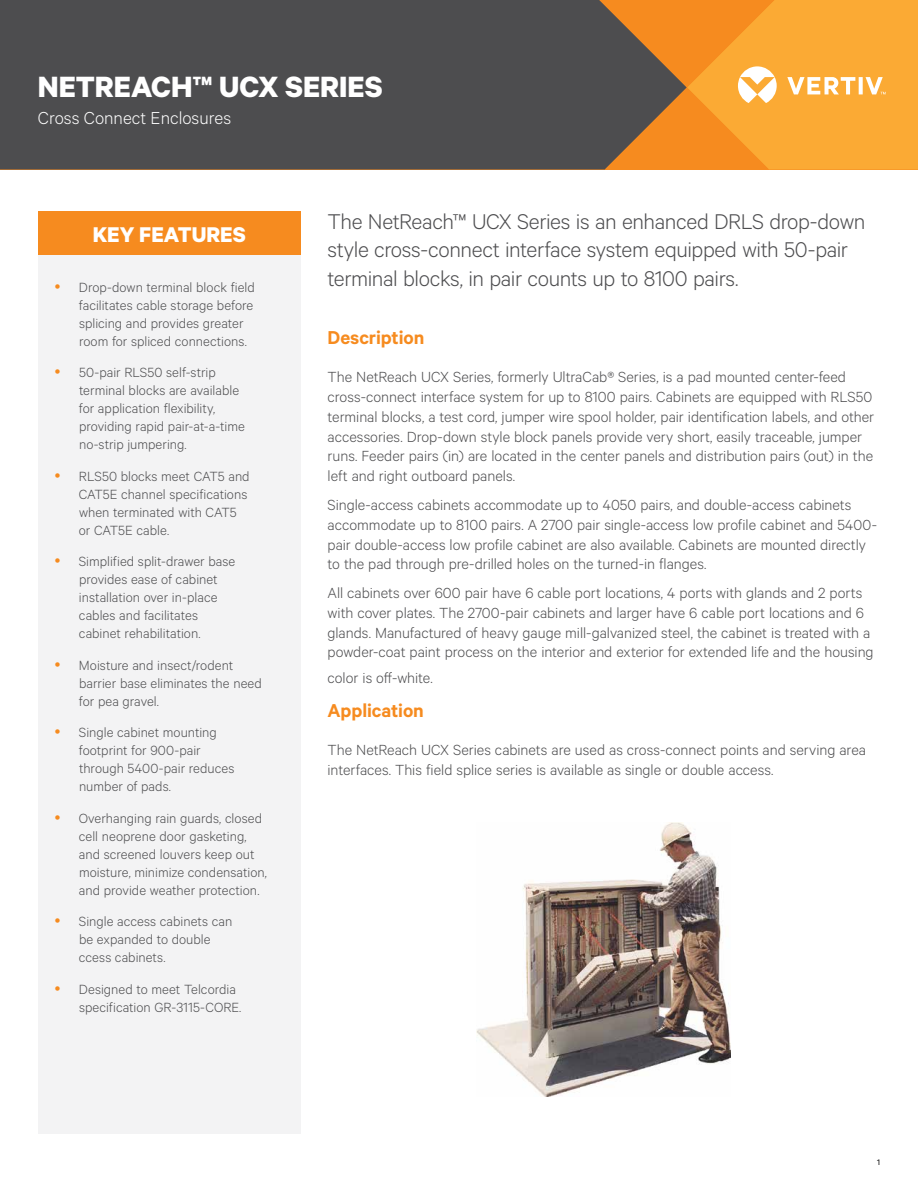
<style>
.page{position:relative;width:918px;height:1188px;background:#fff}
.page>*{position:absolute;margin:0;border:0;box-sizing:border-box;transform-origin:0 0}
.t1{font:700 33px "Calibre";color:#fff}
.t2{font:300 24px/28.8px "Calibre";letter-spacing:-.015em;color:#4d4d4f}
.t3{font:700 24px "Calibre";color:#fff}
.t4{font:600 21px "Calibre";letter-spacing:-.005em;color:#f68b1f}
.t5{font:300 19.5px "Calibre";color:#fff}
.t6{font:300 16.5px/19.8px "Calibre";color:#4d4d4f}
.t7{font:300 15px/18px "Calibre";color:#4d4d4f}
.t8{font:9px "Calibre";color:#000}
</style>
<div class="page">
<div style="left:0;top:0;width:599px;height:170px;background:#4d4d4f"></div>
<svg style="left:599px;top:0;width:319px;height:170px"></svg>
<div style="left:38px;top:254px;width:263px;height:880px;background:#f3f3f4"></div>
<div style="left:38px;top:211px;width:263px;height:43px;background:#f68b1f"></div>
<img style="left:477px;top:822px;width:254px;height:274px">
<h1 class="t1" style="left:38px;top:67px;width:346px">NETREACH™ UCX SERIES</h1>
<p class="t5" style="left:38px;top:106px;width:195px">Cross Connect Enclosures</p>
<h2 class="t3" style="left:93px;top:219px;width:155px">KEY FEATURES</h2>
<p class="t7" style="left:79px;top:277px;width:178px">Drop-down terminal block field facilitates cable storage before splicing and provides greater room for spliced connections.</p>
<p class="t7" style="left:79px;top:363px;width:168px">50-pair RLS50 self-strip terminal blocks are available for application flexibility, providing rapid pair-at-a-time no-strip jumpering.</p>
<p class="t7" style="left:79px;top:466px;width:173px">RLS50 blocks meet CAT5 and<br>CAT5E channel specifications when terminated with CAT5 or CAT5E cable.</p>
<p class="t7" style="left:79px;top:552px;width:158px">Simplified split-drawer base provides ease of cabinet installation over in-place cables and facilitates cabinet rehabilitation.</p>
<p class="t7" style="left:79px;top:655px;width:185px">Moisture and insect/rodent barrier base eliminates the need for pea gravel.</p>
<p class="t7" style="left:79px;top:723px;width:157px">Single cabinet mounting footprint for 900-pair through 5400-pair reduces number of pads.</p>
<p class="t7" style="left:79px;top:808px;width:190px">Overhanging rain guards, closed cell neoprene door gasketing, and screened louvers keep out moisture, minimize condensation, and provide weather protection.</p>
<p class="t7" style="left:79px;top:912px;width:155px">Single access cabinets can be expanded to double ccess cabinets.</p>
<p class="t7" style="left:79px;top:979px;width:164px">Designed to meet Telcordia specification GR-3115-CORE.</p>
<h2 class="t2" style="left:328px;top:206px;width:539px">The NetReach™ UCX Series is an enhanced DRLS drop-down style cross-connect interface system equipped with 50-pair terminal blocks, in pair counts up to 8100 pairs.</h2>
<p class="t4" style="left:328px;top:325px;width:98px">Description</p>
<p class="t6" style="left:328px;top:366px;width:548px">The NetReach UCX Series, formerly UltraCab® Series, is a pad mounted center-feed cross-connect interface system for up to 8100 pairs. Cabinets are equipped with RLS50 terminal blocks, a test cord, jumper wire spool holder, pair identification labels, and other accessories. Drop-down style block panels provide very short, easily traceable, jumper runs. Feeder pairs (in) are located in the center panels and distribution pairs (out) in the left and right outboard panels.</p>
<p class="t6" style="left:328px;top:494px;width:551px">Single-access cabinets accommodate up to 4050 pairs, and double-access cabinets accommodate up to 8100 pairs. A 2700 pair single-access low profile cabinet and 5400- pair double-access low profile cabinet are also available. Cabinets are mounted directly to the pad through pre-drilled holes on the turned-in flanges.</p>
<p class="t6" style="left:328px;top:582px;width:548px">All cabinets over 600 pair have 6 cable port locations, 4 ports with glands and 2 ports with cover plates. The 2700-pair cabinets and larger have 6 cable port locations and 6 glands. Manufactured of heavy gauge mill-galvanized steel, the cabinet is treated with a powder-coat paint process on the interior and exterior for extended life and the housing</p>
<p class="t6" style="left:328px;top:667px;width:107px">color is off-white.</p>
<p class="t4" style="left:328px;top:698px;width:98px">Application</p>
<p class="t6" style="left:328px;top:739px;width:540px">The NetReach UCX Series cabinets are used as cross-connect points and serving area interfaces. This field splice series is available as single or double access.</p>
<p class="t8" style="left:877px;top:1157px;width:4px">1</p>
</div>
